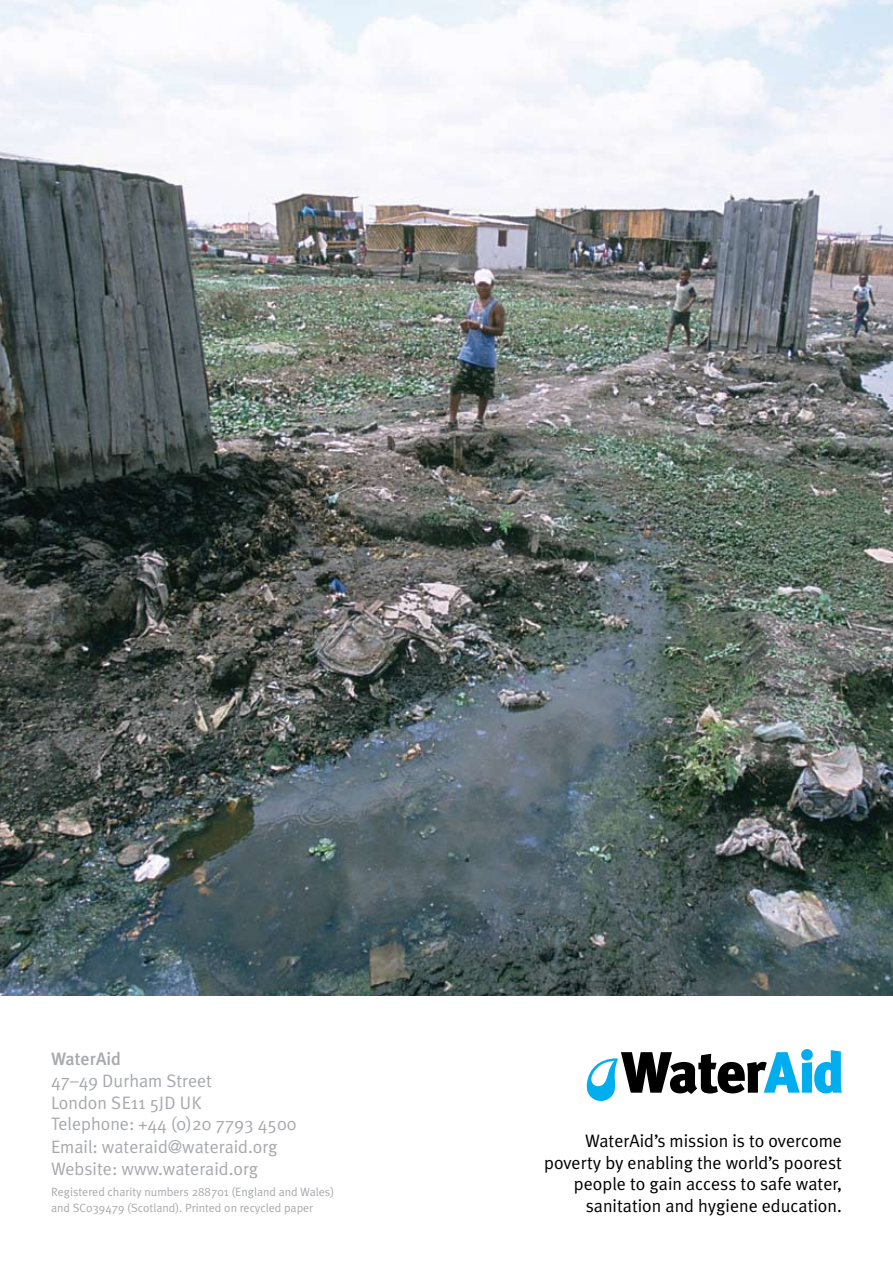
<style>
.page{position:relative;width:893px;height:1263px;background:#fff}
.page>*{position:absolute;margin:0;border:0;box-sizing:border-box;transform-origin:0 0}
.t1{font:18px/21.6px "Meta Plus Normal";color:#000;text-align:right}
.t2{font:18px/22px "Meta Plus Normal";color:#a7a9ac}
.t3{font:500 18px "Meta Plus";color:#a7a9ac}
.t4{font:12px/16.5px "Meta Plus Normal";color:#a7a9ac}
</style>
<div class="page">
<svg style="left:587px;top:1049px;width:255px;height:52px"></svg>
<img style="left:0;top:0;width:893px;height:995px">
<p class="t3" style="left:51px;top:1049px;width:71px">WaterAid</p>
<p class="t2" style="left:51px;top:1069px;width:247px">47–49 Durham Street<br>London SE11 5JD UK<br>Telephone: +44 (0)20 7793 4500<br>Email: wateraid@wateraid.org<br>Website: www.wateraid.org</p>
<p class="t4" style="left:51px;top:1183px;width:285px">Registered charity numbers 288701 (England and Wales) and SC039479 (Scotland). Printed on recycled paper</p>
<p class="t1" style="left:544px;top:1130px;width:299px">WaterAid’s mission is to overcome poverty by enabling the world’s poorest people to gain access to safe water, sanitation and hygiene education.</p>
</div>
